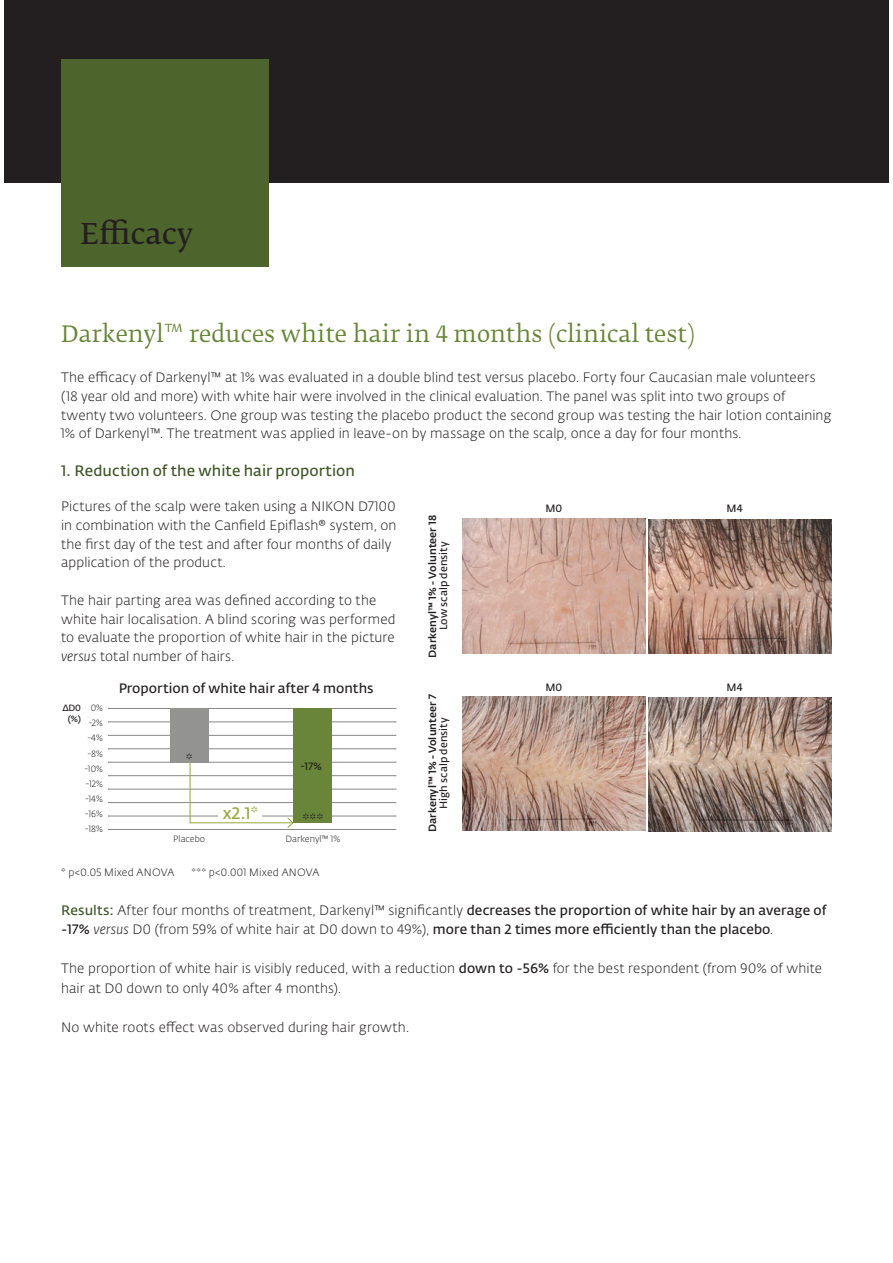
<style>
.page{position:relative;width:893px;height:1263px;background:#fff}
.page>*{position:absolute;margin:0;border:0;box-sizing:border-box;transform-origin:0 0}
.t1{font:600 28.5px "Fedra Serif B Std";color:#231f20}
.t2{font:22.5px "Fedra Serif B Std";color:#688539}
.t3{font:600 16.5px "Fedra Sans Alt Std";color:#94a83b}
.t4{font:300 16.5px "Fedra Sans Alt Std";color:#231f20}
.t5{font:600 15px "Fedra Sans Alt Std";color:#3f5626}
.t6{font:13.5px/18.8px "Fedra Sans Alt Pro Light LF";letter-spacing:.01em;color:#231f20}
.t7{font:13.5px "Fedra Sans Alt Pro Demi LF";letter-spacing:.01em;color:#231f20}
.t8{font:600 13.5px "Fedra Sans Alt Std";color:#231f20}
.t9{font:500 10.5px "Fedra Sans Alt Std";color:#231f20}
.t10{font:600 10.5px "Fedra Sans Alt Std";color:#231f20}
.t11{font:10.5px "Fedra Sans Alt Pro Light LF";letter-spacing:.02em;color:#231f20}
.t12{font:300 9px/15.1px "Fedra Sans Alt Std";letter-spacing:.01em;color:#231f20;text-align:right}
.t13{font:9px "Fedra Sans Alt Pro Light LF";color:#231f20}
.t14{font:600 9px/10.9px "Fedra Sans Alt Std";color:#231f20;text-align:center}
.s1{font-family:"Fedra Sans Alt Std";font-weight:300;font-style:italic}
.s2{font-family:"Fedra Sans Alt Std";font-weight:600;color:#3f5626}
.s3{font-family:"Fedra Sans Alt Pro Demi LF"}
.s4{font-family:"Fedra Sans Alt Pro Light LF"}
</style>
<div class="page">
<div style="left:4px;top:0;width:884px;height:183px;background:#231f20"></div>
<div style="left:61px;top:60px;width:208px;height:207px;background:#4e642d"></div>
<hr style="left:109px;top:708px;width:287px;height:1px;background:#888787">
<hr style="left:109px;top:789px;width:287px;height:1px;background:#888787">
<hr style="left:109px;top:802px;width:287px;height:1px;background:#888787">
<hr style="left:109px;top:829px;width:287px;height:1px;background:#888787">
<hr style="left:109px;top:722px;width:287px;height:1px;background:#888787">
<hr style="left:109px;top:762px;width:287px;height:1px;background:#888787">
<hr style="left:109px;top:735px;width:287px;height:1px;background:#888787">
<hr style="left:109px;top:749px;width:287px;height:1px;background:#888787">
<hr style="left:109px;top:775px;width:287px;height:1px;background:#888787">
<hr style="left:109px;top:816px;width:287px;height:1px;background:#888787">
<svg style="left:189px;top:761px;width:105px;height:67px"></svg>
<div style="left:293px;top:708px;width:39px;height:115px;background:#688539"></div>
<div style="left:218px;top:806px;width:44px;height:13px;background:#fff"></div>
<div style="left:170px;top:708px;width:39px;height:55px;background:#939392"></div>
<img style="left:462px;top:519px;width:183px;height:134px">
<img style="left:649px;top:519px;width:182px;height:134px">
<img style="left:649px;top:697px;width:182px;height:134px">
<img style="left:462px;top:696px;width:183px;height:134px">
<h1 class="t1" style="left:81px;top:218px;width:114px">Efficacy</h1>
<h2 class="t2" style="left:61px;top:322px;width:635px">Darkenyl™ reduces white hair in 4 months (clinical test)</h2>
<p class="t6" style="left:61px;top:369px;width:772px">The efficacy of Darkenyl™ at 1% was evaluated in a double blind test versus placebo. Forty four Caucasian male volunteers (18 year old and more) with white hair were involved in the clinical evaluation. The panel was split into two groups of twenty two volunteers. One group was testing the placebo product the second group was testing the hair lotion containing 1% of Darkenyl™. The treatment was applied in leave-on by massage on the scalp, once a day for four months.</p>
<p class="t5" style="left:61px;top:464px;width:295px">1. Reduction of the white hair proportion</p>
<p class="t6" style="left:61px;top:498px;width:337px">Pictures of the scalp were taken using a NIKON D7100 in combination with the Canfield Epiflash® system, on the first day of the test and after four months of daily application of the product.</p>
<p class="t6" style="left:61px;top:592px;width:336px">The hair parting area was defined according to the white hair localisation. A blind scoring was performed to evaluate the proportion of white hair in the picture <span class="s1">versus</span> total number of hairs.</p>
<p class="t10" style="left:545px;top:504px;width:18px">M0</p>
<p class="t10" style="left:726px;top:504px;width:18px">M4</p>
<p class="t9" style="left:426px;top:658px;width:145px;rotate:-90deg">Darkenyl™ 1% - Volunteer 18</p>
<p class="t10" style="left:439px;top:630px;width:90px;rotate:-90deg">Low scalp density</p>
<p class="t12" style="left:85px;top:700px;width:20px">0% -2% -4% -8% -10% -12% -14% -16% -18%</p>
<p class="t14" style="left:63px;top:703px;width:20px">ΔD0 (%)</p>
<p class="t8" style="left:119px;top:683px;width:257px">Proportion of white hair after 4 months</p>
<p class="t4" style="left:186px;top:750px;width:8px">*</p>
<p class="t13" style="left:173px;top:835px;width:33px">Placebo</p>
<p class="t3" style="left:223px;top:806px;width:37px">x2.1*</p>
<p class="t10" style="left:301px;top:762px;width:22px">-17%</p>
<p class="t4" style="left:302px;top:810px;width:22px">***</p>
<p class="t13" style="left:285px;top:835px;width:56px">Darkenyl™ 1%</p>
<p class="t9" style="left:426px;top:832px;width:139px;rotate:-90deg">Darkenyl™ 1% - Volunteer 7</p>
<p class="t10" style="left:439px;top:809px;width:93px;rotate:-90deg">High scalp density</p>
<p class="t10" style="left:545px;top:682px;width:18px">M0</p>
<p class="t10" style="left:726px;top:682px;width:18px">M4</p>
<p class="t11" style="left:61px;top:868px;width:115px">* p&lt;0.05 Mixed ANOVA</p>
<p class="t11" style="left:191px;top:868px;width:130px">*** p&lt;0.001 Mixed ANOVA</p>
<p class="t6" style="left:61px;top:902px;width:767px"><span class="s2">Results:</span> After four months of treatment, Darkenyl™ significantly <span class="s3">decreases the proportion of white hair by an average of</span></p>
<p class="t7" style="left:61px;top:924px;width:714px">-17% <span class="s1">versus</span> <span class="s4">D0 (from 59% of white hair at D0 down to 49%),</span> more than 2 times more efficiently than the placebo<span class="s4">.</span></p>
<p class="t6" style="left:61px;top:960px;width:762px;line-height:19.5px">The proportion of white hair is visibly reduced, with a reduction <span class="s3">down to -56%</span> for the best respondent (from 90% of white hair at D0 down to only 40% after 4 months).</p>
<p class="t6" style="left:61px;top:1019px;width:349px">No white roots effect was observed during hair growth.</p>
</div>
